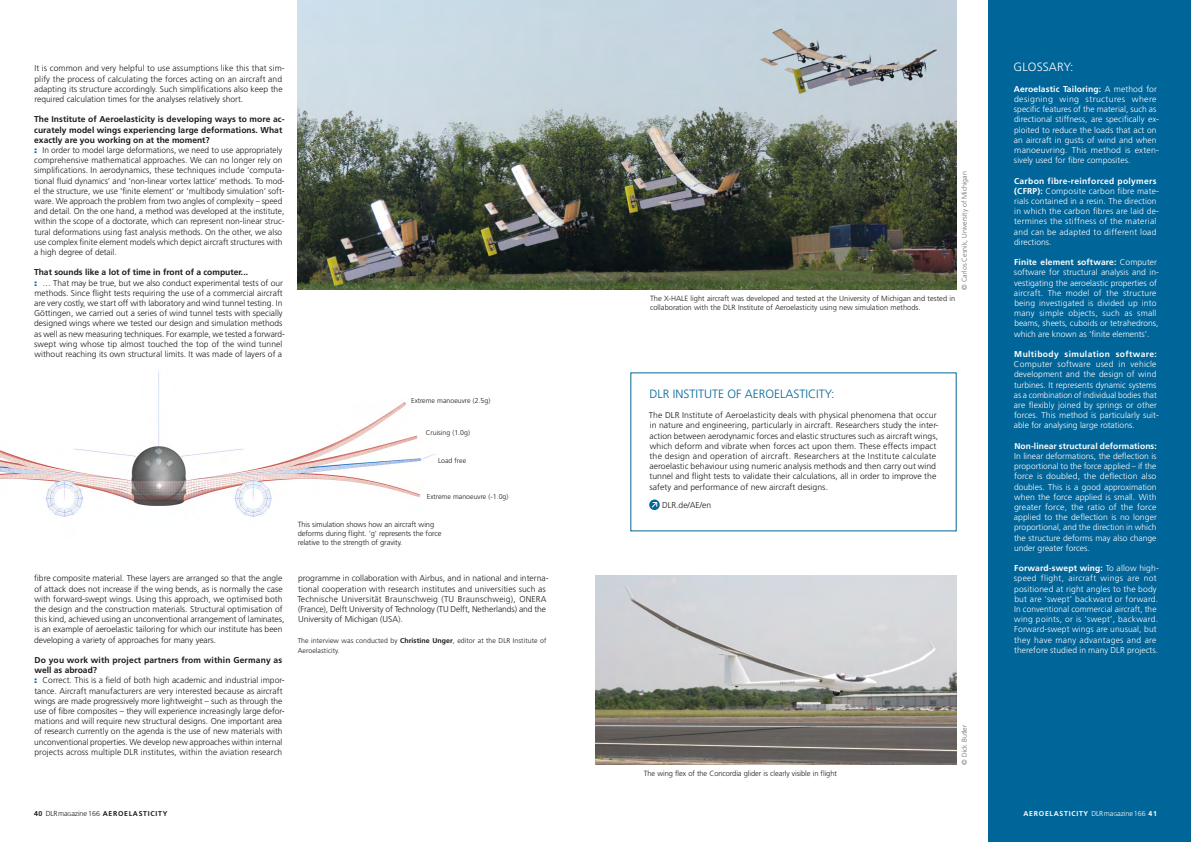
<style>
.page{position:relative;width:1191px;height:842px;background:#fff}
.page>*{position:absolute;margin:0;border:0;box-sizing:border-box;transform-origin:0 0}
.Fließtext__Blocksatz{font:300 12px "Frutiger LT Std";color:#006599}
.Fließtext__Blocksatz-2{font:300 12px "Frutiger LT Std";letter-spacing:.01em;color:#fff}
.Fließtext__Blocksatz-3{font:300 8.5px/10.2px "Frutiger LT Std";color:#1a1a18}
.Fließtext__Blocksatz-4{font:300 8.5px/10.2px "Frutiger LT Std";letter-spacing:.01em;color:#fff}
.Fließtext__Blocksatz-5{font:700 8.5px/10.2px "Frutiger LT Std";letter-spacing:.005em;color:#1a1a18}
.BU_-_7_5Pt{font:300 7.5px/9px "Frutiger LT Std";letter-spacing:-.01em;color:#1a1a18}
.Autor_-_Artikelende{font:300 7px/10.2px "Frutiger LT Std";letter-spacing:.01em;color:#1a1a18}
.BU{font:300 7px "Frutiger LT Std";color:#1a1a18}
.Copyright{font:300 7px "Frutiger LT Std";color:#686867}
.t1{font:700 7px "Frutiger LT Std";letter-spacing:.1em;color:#1a1a18}
.t2{font:700 7px "Frutiger LT Std";letter-spacing:.1em;color:#fff}
.s1{font-weight:900;color:#006599}
.s2{font-weight:700}
.s3{font-weight:300;font-size:7.3px}
.s4{font-weight:300;font-size:5.6px}
.s5{font-weight:300;font-size:7.2px}
</style>
<div class="page">
<div style="left:988px;top:0;width:203px;height:842px;background:#006599"></div>
<img style="left:0;top:371px;width:436px;height:146px">
<svg style="left:649px;top:499px;width:10px;height:11px"></svg>
<svg style="left:651px;top:502px;width:6px;height:6px"></svg>
<img style="left:595px;top:575px;width:361px;height:189px">
<img style="left:298px;top:0;width:658px;height:290px">
<p class="Fließtext__Blocksatz-3" style="left:34px;top:63px;width:252px">It is common and very helpful to use assumptions like this that sim&shy;plify the process of calculating the forces acting on an aircraft and adapting its structure accordingly. Such simplifications also keep the required calculation times for the analyses relatively short.</p>
<p class="Fließtext__Blocksatz-5" style="left:34px;top:114px;width:252px">The Institute of Aeroelasticity is developing ways to more ac&shy;curately model wings experiencing large deformations. What exactly are you working on at the moment?</p>
<p class="Fließtext__Blocksatz-3" style="left:34px;top:145px;width:252px"><span class="s1">:</span> In order to model large deformations, we need to use appropriately comprehensive mathematical approaches. We can no longer rely on simplifications. In aerodynamics, these techniques include ‘computa&shy;tional fluid dynamics’ and ‘non-linear vortex lattice’ methods. To mod&shy;el the structure, we use ‘finite element’ or ‘multibody simulation’ soft&shy;ware. We approach the problem from two angles of complexity – speed and detail. On the one hand, a method was developed at the institute, within the scope of a doctorate, which can represent non-linear struc&shy;tural deformations using fast analysis methods. On the other, we also use complex finite element models which depict aircraft structures with a high degree of detail.</p>
<p class="Fließtext__Blocksatz-5" style="left:34px;top:267px;width:215px">That sounds like a lot of time in front of a computer...</p>
<p class="Fließtext__Blocksatz-3" style="left:34px;top:278px;width:252px"><span class="s1">:</span> … That may be true, but we also conduct experimental tests of our methods. Since flight tests requiring the use of a commercial aircraft are very costly, we start off with laboratory and wind tunnel testing. In Göttingen, we carried out a series of wind tunnel tests with specially designed wings where we tested our design and simulation methods as well as new measuring techniques. For example, we tested a forward&shy;swept wing whose tip almost touched the top of the wind tunnel without reaching its own structural limits. It was made of layers of a</p>
<p class="Fließtext__Blocksatz-3" style="left:34px;top:573px;width:252px">fibre composite material. These layers are arranged so that the angle of attack does not increase if the wing bends, as is normally the case with forward-swept wings. Using this approach, we optimised both the design and the construction materials. Structural optimisation of this kind, achieved using an unconventional arrangement of laminates, is an example of aeroelastic tailoring for which our institute has been developing a variety of approaches for many years.</p>
<p class="Fließtext__Blocksatz-5" style="left:34px;top:655px;width:249px">Do you work with project partners from within Germany as well as abroad?</p>
<p class="Fließtext__Blocksatz-3" style="left:34px;top:675px;width:252px"><span class="s1">:</span> Correct. This is a field of both high academic and industrial impor&shy;tance. Aircraft manufacturers are very interested because as aircraft wings are made progressively more lightweight – such as through the use of fibre composites – they will experience increasingly large defor&shy;mations and will require new structural designs. One important area of research currently on the agenda is the use of new materials with unconventional properties. We develop new approaches within internal projects across multiple DLR institutes, within the aviation research</p>
<p class="BU" style="left:411px;top:397px;width:81px">Extreme manoeuvre (2.5g)</p>
<p class="BU" style="left:426px;top:429px;width:46px">Cruising (1.0g)</p>
<p class="BU" style="left:438px;top:457px;width:30px">Load free</p>
<p class="BU" style="left:427px;top:493px;width:83px">Extreme manoeuvre (-1.0g)</p>
<p class="BU_-_7_5Pt" style="left:298px;top:520px;width:145px">This simulation shows how an aircraft wing deforms during flight. ‘g’ represents the force relative to the strength of gravity.</p>
<p class="Fließtext__Blocksatz-3" style="left:297px;top:573px;width:253px">programme in collaboration with Airbus, and in national and interna&shy;tional cooperation with research institutes and universities such as Technische Universität Braunschweig (TU Braunschweig), ONERA (France), Delft University of Technology (TU Delft, Netherlands) and the University of Michigan (USA).</p>
<p class="Autor_-_Artikelende" style="left:298px;top:635px;width:250px">The interview was conducted by <span class="s2">Christine Unger</span>, editor at the DLR Institute of<br>Aeroelasticity.</p>
<p class="Copyright" style="left:960px;top:290px;width:120px;rotate:-90deg">© Carlos Cesnik, University of Michigan</p>
<p class="BU_-_7_5Pt" style="left:650px;top:294px;width:307px">The X-HALE light aircraft was developed and tested at the University of Michigan and tested in collaboration with the DLR Institute of Aeroelasticity using new simulation methods.</p>
<p class="Fließtext__Blocksatz" style="left:649px;top:387px;width:186px">DLR INSTITUTE OF AEROELASTICITY:</p>
<p class="Fließtext__Blocksatz-3" style="left:649px;top:410px;width:291px">The DLR Institute of Aeroelasticity deals with physical phenomena that occur in nature and engineering, particularly in aircraft. Researchers study the inter&shy;action between aerodynamic forces and elastic structures such as aircraft wings, which deform and vibrate when forces act upon them. These effects impact the design and operation of aircraft. Researchers at the Institute calculate aeroelastic behaviour using numeric analysis methods and then carry out wind tunnel and flight tests to validate their calculations, all in order to improve the safety and performance of new aircraft designs.</p>
<p class="Fließtext__Blocksatz-3" style="left:662px;top:500px;width:51px">DLR.de/AE/en</p>
<p class="BU_-_7_5Pt" style="left:643px;top:769px;width:195px">The wing flex of the Concordia glider is clearly visible in flight</p>
<p class="Copyright" style="left:960px;top:764px;width:41px;rotate:-90deg">© Dick Butler</p>
<p class="Fließtext__Blocksatz-2" style="left:1013px;top:60px;width:61px">GLOSSARY:</p>
<p class="Fließtext__Blocksatz-4" style="left:1013px;top:84px;width:147px"><span class="s2">Aeroelastic Tailoring:</span> A method for designing wing structures where specific features of the material, such as directional stiffness, are specifically ex&shy;ploited to reduce the loads that act on an aircraft in gusts of wind and when manoeuvring. This method is exten&shy;sively used for fibre composites.</p>
<p class="Fließtext__Blocksatz-4" style="left:1014px;top:176px;width:146px"><span class="s2">Carbon fibre-reinforced polymers (CFRP):</span> Composite carbon fibre mate&shy;rials contained in a resin. The direction in which the carbon fibres are laid de&shy;termines the stiffness of the material and can be adapted to different load directions.</p>
<p class="Fließtext__Blocksatz-4" style="left:1014px;top:257px;width:146px"><span class="s2">Finite element software:</span> Computer software for structural analysis and in&shy;vestigating the aeroelastic properties of aircraft. The model of the structure being investigated is divided up into many simple objects, such as small beams, sheets, cuboids or tetrahedrons, which are known as ‘finite elements’.</p>
<p class="Fließtext__Blocksatz-4" style="left:1014px;top:349px;width:146px"><span class="s2">Multibody simulation software:<br></span>Computer software used in vehicle development and the design of wind turbines. It represents dynamic systems as a combination of individual bodies that are flexibly joined by springs or other forces. This method is particularly suit&shy;able for analysing large rotations.</p>
<p class="Fließtext__Blocksatz-4" style="left:1014px;top:441px;width:144px;text-align:justify"><span class="s2">Non-linear structural deformations:<br></span>In linear deformations, the deflection is proportional to the force applied – if the force is doubled, the deflection also doubles. This is a good approximation when the force applied is small. With greater force, the ratio of the force applied to the deflection is no longer proportional, and the direction in which the structure deforms may also change under greater forces.</p>
<p class="Fließtext__Blocksatz-4" style="left:1014px;top:563px;width:146px"><span class="s2">Forward-swept wing:</span> To allow high&shy;speed flight, aircraft wings are not positioned at right angles to the body but are ‘swept’ backward or forward.<br>In conventional commercial aircraft, the wing points, or is ‘swept’, backward.<br>Forward-swept wings are unusual, but they have many advantages and are therefore studied in many DLR projects.</p>
<p class="t1" style="left:34px;top:809px;width:135px">40 <span class="s3">DLRma</span><span class="s4">G</span><span class="s3">azine</span><span class="s5">166</span> AEROELASTICITY</p>
<p class="t2" style="left:1023px;top:809px;width:135px">AEROELASTICITY <span class="s3">DLRma</span><span class="s4">G</span><span class="s3">azine</span><span class="s5">166</span> 41</p>
</div>
